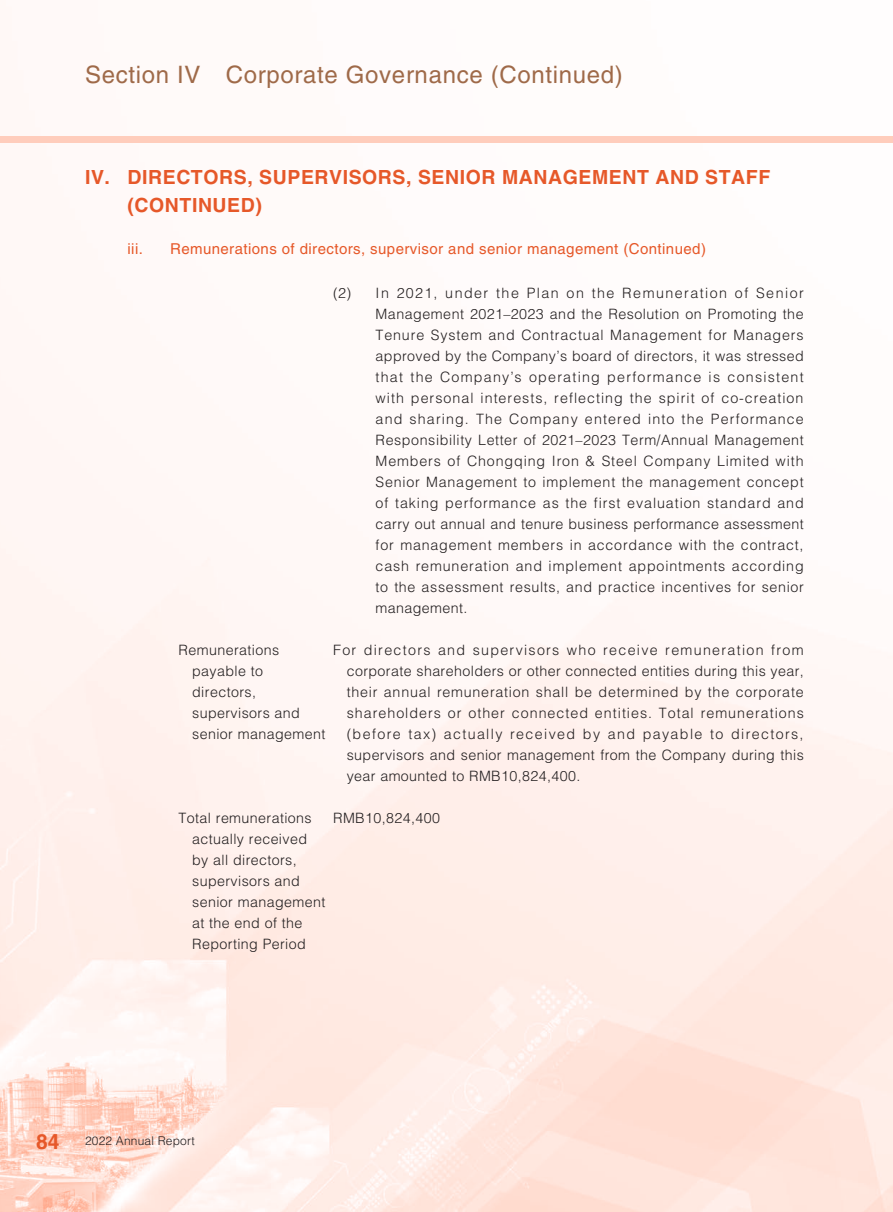
<style>
.page{position:relative;width:893px;height:1212px;background:#fff}
.page>*{position:absolute;margin:0;border:0;box-sizing:border-box;transform-origin:0 0}
.t1{font:24px "Helvetica LT Std";letter-spacing:.03em;color:#9f6a49}
.t2{font:700 19.5px/28.5px "Helvetica LT Std";letter-spacing:.03em;color:#e65829}
.t3{font:15px "Helvetica LT Std";letter-spacing:.03em;color:#e65829}
.t4{font:300 14.25px/21px "Helvetica LT Std";letter-spacing:.03em;color:#231f20;text-align:justify}
.t5{font:300 12px "Helvetica LT Std";letter-spacing:.015em;color:#231f20}
.s1{font-weight:700;font-size:21px;color:#e65829}
</style>
<div class="page">
<img style="left:0;top:142px;width:893px;height:1070px">
<div style="left:0;top:136px;width:893px;height:6px;background:#ffcdbc"></div>
<h1 class="t1" style="left:85px;top:61px;width:539px">Section IV Corporate Governance (Continued)</h1>
<h2 class="t2" style="left:128px;top:162px;width:644px;text-indent:-43px">IV. DIRECTORS, SUPERVISORS, SENIOR MANAGEMENT AND STAFF (CONTINUED)</h2>
<p class="t3" style="left:128px;top:240px;width:17px">iii.</p>
<p class="t3" style="left:170px;top:240px;width:537px">Remunerations of directors, supervisor and senior management (Continued)</p>
<p class="t4" style="left:376px;top:282px;width:430px;text-indent:-43px">(2) In 2021, under the Plan on the Remuneration of Senior Management 2021–2023 and the Resolution on Promoting the Tenure System and Contractual Management for Managers approved by the Company’s board of directors, it was stressed that the Company’s operating performance is consistent with personal interests, reflecting the spirit of co-creation and sharing. The Company entered into the Performance Responsibility Letter of 2021–2023 Term/Annual Management Members of Chongqing Iron &amp; Steel Company Limited with Senior Management to implement the management concept of taking performance as the first evaluation standard and carry out annual and tenure business performance assessment for management members in accordance with the contract, cash remuneration and implement appointments according to the assessment results, and practice incentives for senior management.</p>
<p class="t4" style="left:192px;top:639px;width:135px;text-align:left;text-indent:-14px">Remunerations payable to directors, supervisors and senior management</p>
<p class="t4" style="left:347px;top:639px;width:459px;text-indent:-14px">For directors and supervisors who receive remuneration from corporate shareholders or other connected entities during this year, their annual remuneration shall be determined by the corporate shareholders or other connected entities. Total remunerations (before tax) actually received by and payable to directors, supervisors and senior management from the Company during this year amounted to RMB10,824,400.</p>
<p class="t4" style="left:192px;top:807px;width:135px;text-align:left;text-indent:-14px">Total remunerations actually received by all directors, supervisors and senior management at the end of the<br>Reporting Period</p>
<p class="t4" style="left:333px;top:807px;width:108px">RMB10,824,400</p>
<p class="t5" style="left:36px;top:1133px;width:160px"><span class="s1">84</span> 2022 Annual Report</p>
</div>
